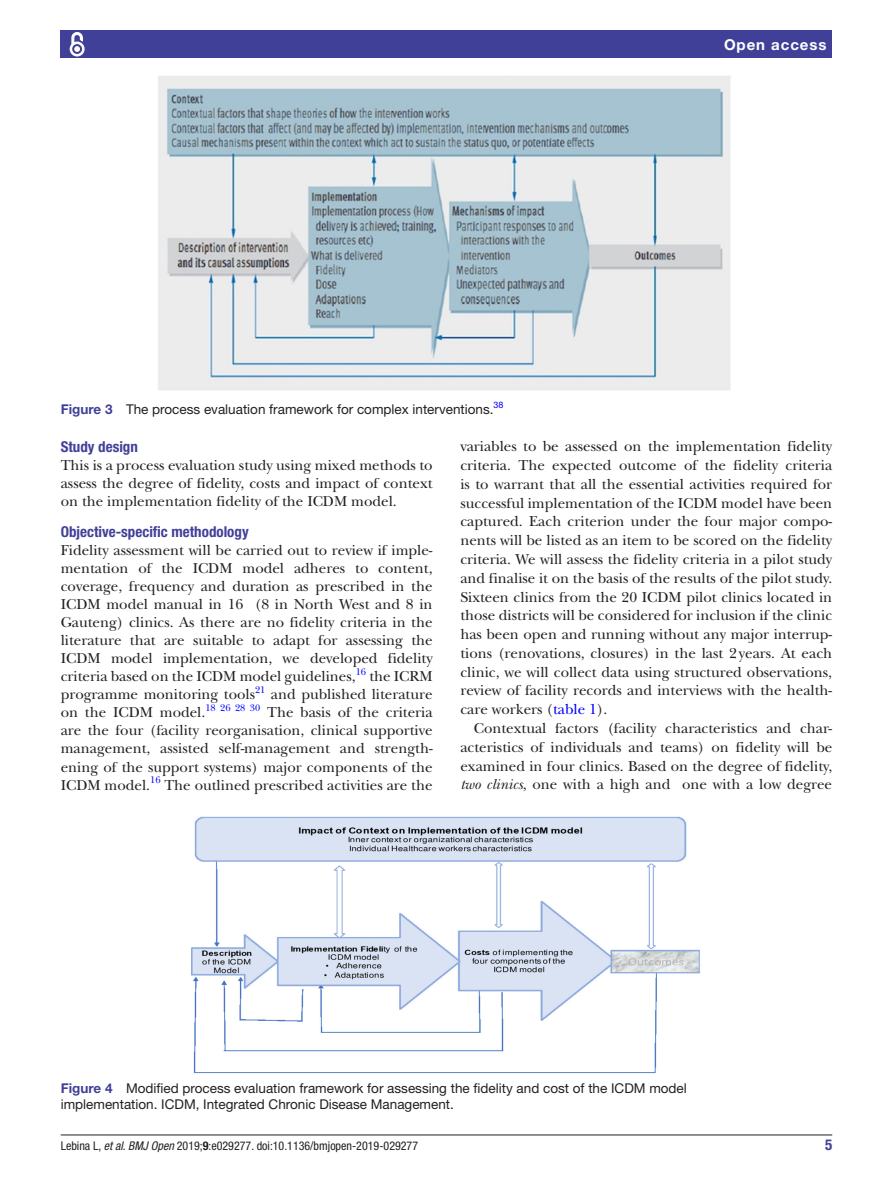
<style>
.page{position:relative;width:893px;height:1191px;background:#fff}
.page>*{position:absolute;margin:0;border:0;box-sizing:border-box;transform-origin:0 0}
.t1{font:15px/18.8px "New Baskerville";color:#231f20;text-align:justify}
.t2{font:700 condensed 15px "Helvetica Neue LT Std";color:#414099}
.t3{font:700 15px "Helvetica Neue LT Std";letter-spacing:.065em;color:#fff}
.t4{font:13.5px/16.2px "Helvetica Neue LT Std";color:#231f20}
.t5{font:condensed 12px "Helvetica Neue LT Std";color:#231f20}
.t6{font:9.9px "New Baskerville";color:#00f}
.s1{font-weight:700;color:#414099}
.s2{color:#00f}
.s3{font-style:italic}
.s4{font-weight:700}
</style>
<div class="page">
<hr style="left:61px;top:1134px;width:771px;height:1px;background:#231f20">
<div style="left:61px;top:31px;width:771px;height:27px;background:#414099"></div>
<svg style="left:69px;top:32px;width:16px;height:25px"></svg>
<img style="left:158px;top:76px;width:573px;height:314px">
<img style="left:191px;top:817px;width:509px;height:257px">
<p class="t4" style="left:61px;top:401px;width:444px"><span class="s1">Figure 3</span> The process evaluation framework for complex interventions.<sup>38</sup></p>
<p class="t3" style="left:724px;top:35px;width:104px">Open access</p>
<p class="t2" style="left:61px;top:437px;width:79px">Study design</p>
<p class="t1" style="left:61px;top:456px;width:373px;line-height:18px">This is a process evaluation study using mixed methods to assess the degree of fidelity, costs and impact of context on the implementation fidelity of the ICDM model.</p>
<p class="t2" style="left:61px;top:523px;width:190px">Objective-specific methodology</p>
<p class="t1" style="left:61px;top:541px;width:373px;line-height:18px">Fidelity assessment will be carried out to review if imple&shy;mentation of the ICDM model adheres to content, coverage, frequency and duration as prescribed in the ICDM model manual in 16 (8 in North West and 8 in Gauteng) clinics. As there are no fidelity criteria in the literature that are suitable to adapt for assessing the ICDM model implementation, we developed fidelity criteria based on the ICDM model guidelines,</p>
<p class="t6" style="left:356px;top:665px;width:12px">16</p>
<p class="t1" style="left:369px;top:667px;width:65px">the ICRM</p>
<p class="t1" style="left:61px;top:685px;width:196px">programme monitoring tools</p>
<p class="t6" style="left:255px;top:683px;width:12px">21</p>
<p class="t1" style="left:271px;top:685px;width:163px">and published literature</p>
<p class="t1" style="left:61px;top:703px;width:146px">on the ICDM model.</p>
<p class="t6" style="left:205px;top:701px;width:56px">18 26 28 30</p>
<p class="t1" style="left:61px;top:703px;width:373px;line-height:18px;text-indent:206px">The basis of the criteria are the four (facility reorganisation, clinical supportive management, assisted self-management and strength&shy;ening of the support systems) major components of the ICDM model.</p>
<p class="t6" style="left:150px;top:773px;width:12px">16</p>
<p class="t1" style="left:164px;top:775px;width:270px">The outlined prescribed activities are the</p>
<p class="t1" style="left:460px;top:437px;width:373px">variables to be assessed on the implementation fidelity criteria. The expected outcome of the fidelity criteria is to warrant that all the essential activities required for successful implementation of the ICDM model have been captured. Each criterion under the four major compo&shy;nents will be listed as an item to be scored on the fidelity criteria. We will assess the fidelity criteria in a pilot study and finalise it on the basis of the results of the pilot study.<br>Sixteen clinics from the 20 ICDM pilot clinics located in those districts will be considered for inclusion if the clinic has been open and running without any major interrup&shy;tions (renovations, closures) in the last 2years. At each clinic, we will collect data using structured observations, review of facility records and interviews with the health&shy;care workers (<span class="s2">table 1</span>).</p>
<p class="t1" style="left:460px;top:719px;width:373px;text-indent:14px">Contextual factors (facility characteristics and char&shy;acteristics of individuals and teams) on fidelity will be examined in four clinics. Based on the degree of fidelity, <span class="s3">two clinics</span>, one with a high and one with a low degree</p>
<p class="t4" style="left:61px;top:1080px;width:628px"><span class="s1">Figure 4</span> Modified process evaluation framework for assessing the fidelity and cost of the ICDM model implementation. ICDM, Integrated Chronic Disease Management.</p>
<p class="t5" style="left:61px;top:1138px;width:359px">Lebina L, <span class="s3">et al</span>. <span class="s3">BMJ Open</span> 2019;<span class="s4">9</span>:e029277. doi:10.1136/bmjopen-2019-029277</p>
<p class="t2" style="left:825px;top:1135px;width:9px">5</p>
</div>
